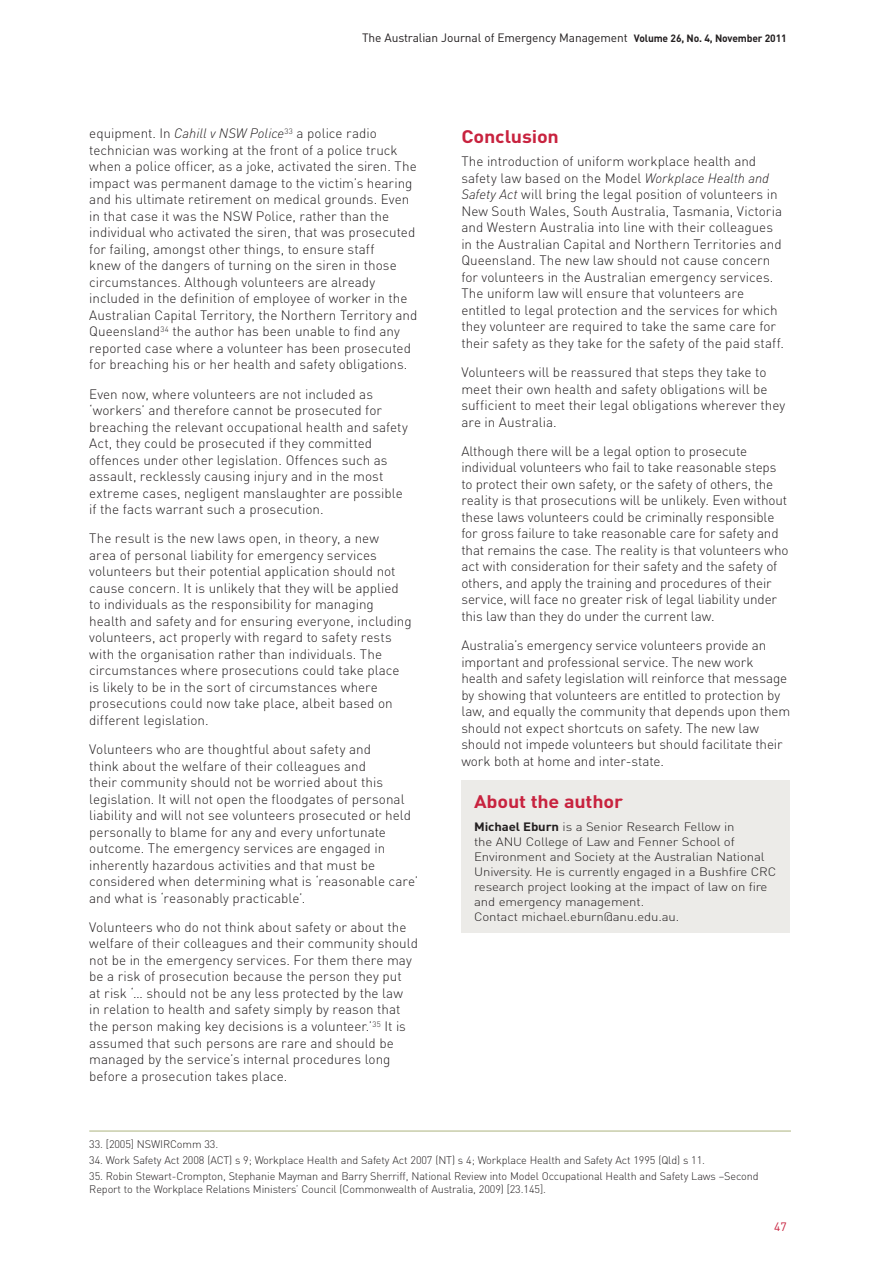
<style>
.page{position:relative;width:893px;height:1263px;background:#fff}
.page>*{position:absolute;margin:0;border:0;box-sizing:border-box;transform-origin:0 0}
.t1{font:700 18px "DIN";letter-spacing:-.01em;color:#c8233f;scale:1.1 1}
.t2{font:300 13.5px/16.5px "DIN";color:#231f20}
.t3{font:300 12px/15px "DIN";letter-spacing:-.01em;color:#231f20;scale:1.1 1}
.t4{font:12px "DIN";letter-spacing:-.01em;color:#231f20}
.t5{font:12px "DIN";color:#c8233f}
.t6{font:300 10.8px/13.5px "DIN";letter-spacing:-.01em;color:#231f20}
.s1{font-weight:700;font-size:10.5px}
.s2{font-family:"DINOT";font-style:italic}
.s3{font-weight:700}
</style>
<div class="page">
<div style="left:461px;top:780px;width:328px;height:153px;background:#ecebe8"></div>
<hr style="left:89px;top:1131px;width:702px;height:1px;background:#adb47e">
<p class="t4" style="left:362px;top:30px;width:426px">The Australian Journal of Emergency Management <span class="s1">Volume 26, No. 4, November 2011</span></p>
<p class="t2" style="left:89px;top:125px;width:329px">equipment. In <span class="s2">Cahill v NSW Police</span><sup>33</sup> a police radio technician was working at the front of a police truck when a police officer, as a joke, activated the siren. The impact was permanent damage to the victim’s hearing and his ultimate retirement on medical grounds. Even in that case it was the NSW Police, rather than the individual who activated the siren, that was prosecuted for failing, amongst other things, to ensure staff<br>knew of the dangers of turning on the siren in those circumstances. Although volunteers are already included in the definition of employee of worker in the Australian Capital Territory, the Northern Territory and Queensland<sup>34</sup> the author has been unable to find any reported case where a volunteer has been prosecuted for breaching his or her health and safety obligations.</p>
<p class="t2" style="left:89px;top:385px;width:320px">Even now, where volunteers are not included as ‘workers’ and therefore cannot be prosecuted for breaching the relevant occupational health and safety Act, they could be prosecuted if they committed offences under other legislation. Offences such as assault, recklessly causing injury and in the most extreme cases, negligent manslaughter are possible if the facts warrant such a prosecution.</p>
<p class="t2" style="left:89px;top:530px;width:324px">The result is the new laws open, in theory, a new<br>area of personal liability for emergency services volunteers but their potential application should not cause concern. It is unlikely that they will be applied to individuals as the responsibility for managing health and safety and for ensuring everyone, including volunteers, act properly with regard to safety rests with the organisation rather than individuals. The circumstances where prosecutions could take place is likely to be in the sort of circumstances where prosecutions could now take place, albeit based on different legislation.</p>
<p class="t2" style="left:89px;top:741px;width:331px">Volunteers who are thoughtful about safety and<br>think about the welfare of their colleagues and<br>their community should not be worried about this legislation. It will not open the floodgates of personal liability and will not see volunteers prosecuted or held personally to blame for any and every unfortunate outcome. The emergency services are engaged in inherently hazardous activities and that must be considered when determining what is ‘reasonable care’ and what is ‘reasonably practicable’.</p>
<p class="t2" style="left:89px;top:919px;width:330px">Volunteers who do not think about safety or about the welfare of their colleagues and their community should not be in the emergency services. For them there may be a risk of prosecution because the person they put<br>at risk ‘… should not be any less protected by the law<br>in relation to health and safety simply by reason that the person making key decisions is a volunteer.’<sup>35</sup> It is assumed that such persons are rare and should be managed by the service’s internal procedures long before a prosecution takes place.</p>
<h1 class="t1" style="left:461px;top:124px;width:90px">Conclusion</h1>
<p class="t2" style="left:461px;top:153px;width:324px">The introduction of uniform workplace health and safety law based on the Model <span class="s2">Workplace Health and Safety Act</span> will bring the legal position of volunteers in New South Wales, South Australia, Tasmania, Victoria and Western Australia into line with their colleagues in the Australian Capital and Northern Territories and Queensland. The new law should not cause concern for volunteers in the Australian emergency services.<br>The uniform law will ensure that volunteers are entitled to legal protection and the services for which they volunteer are required to take the same care for their safety as they take for the safety of the paid staff.</p>
<p class="t2" style="left:461px;top:364px;width:325px">Volunteers will be reassured that steps they take to meet their own health and safety obligations will be sufficient to meet their legal obligations wherever they are in Australia.</p>
<p class="t2" style="left:461px;top:443px;width:329px">Although there will be a legal option to prosecute individual volunteers who fail to take reasonable steps to protect their own safety, or the safety of others, the reality is that prosecutions will be unlikely. Even without these laws volunteers could be criminally responsible for gross failure to take reasonable care for safety and that remains the case. The reality is that volunteers who act with consideration for their safety and the safety of others, and apply the training and procedures of their service, will face no greater risk of legal liability under this law than they do under the current law.</p>
<p class="t2" style="left:461px;top:637px;width:330px">Australia’s emergency service volunteers provide an important and professional service. The new work health and safety legislation will reinforce that message by showing that volunteers are entitled to protection by law, and equally the community that depends upon them should not expect shortcuts on safety. The new law should not impede volunteers but should facilitate their work both at home and inter-state.</p>
<h1 class="t1" style="left:474px;top:790px;width:137px">About the author</h1>
<p class="t3" style="left:474px;top:818px;width:276px"><span class="s3">Michael Eburn</span> is a Senior Research Fellow in<br>the ANU College of Law and Fenner School of Environment and Society at the Australian National University. He is currently engaged in a Bushfire CRC research project looking at the impact of law on fire and emergency management.<br>Contact michael.eburn@anu.edu.au.</p>
<p class="t6" style="left:89px;top:1138px;width:130px">33. [2005] NSWIRComm 33.</p>
<p class="t6" style="left:89px;top:1153px;width:617px">34. Work Safety Act 2008 (ACT) s 9; Workplace Health and Safety Act 2007 (NT) s 4; Workplace Health and Safety Act 1995 (Qld) s 11.</p>
<p class="t6" style="left:89px;top:1169px;width:671px">35. Robin Stewart-Crompton, Stephanie Mayman and Barry Sherriff, National Review into Model Occupational Health and Safety Laws –Second<br>Report to the Workplace Relations Ministers’ Council (Commonwealth of Australia, 2009) [23.145].</p>
<p class="t5" style="left:774px;top:1219px;width:14px">47</p>
</div>
